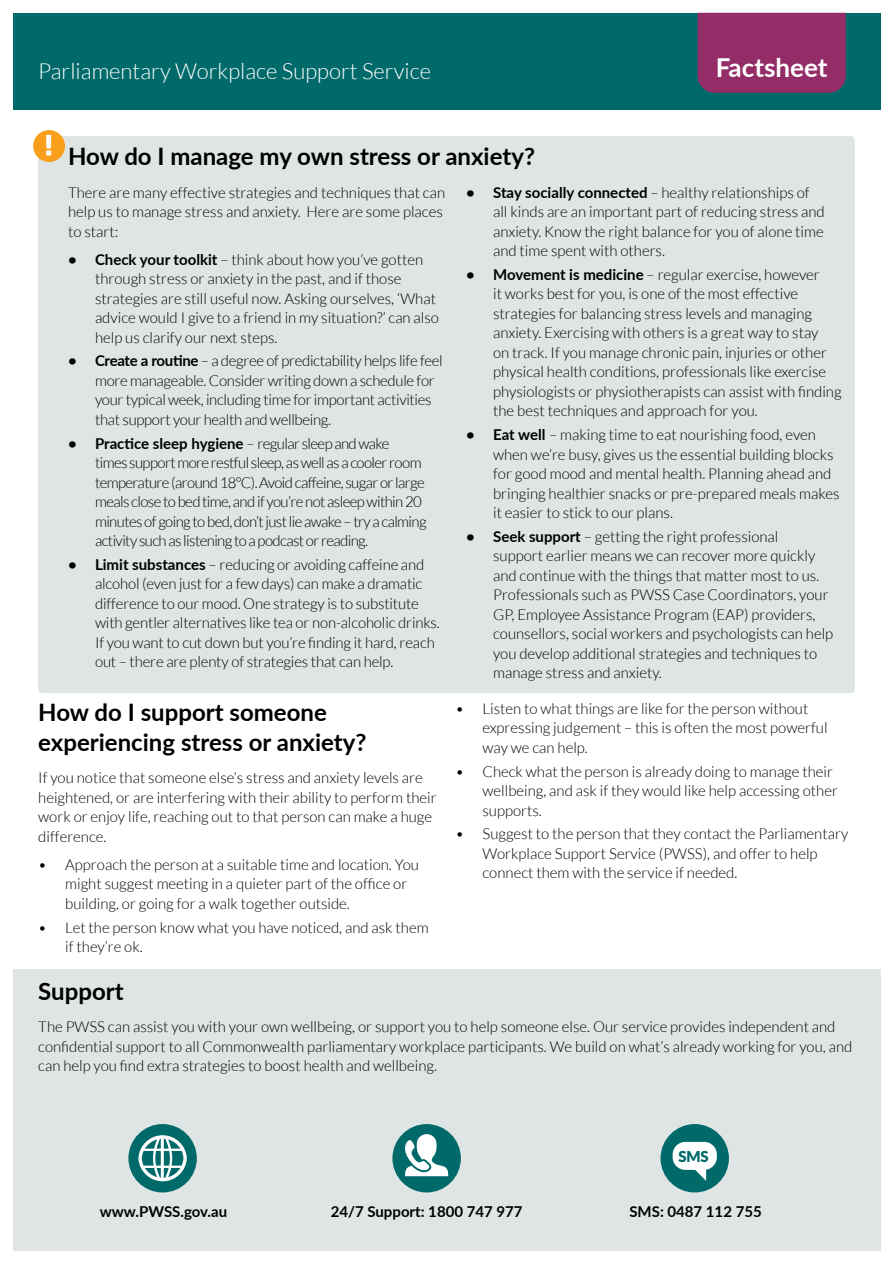
<style>
.page{position:relative;width:893px;height:1263px;background:#fff}
.page>*{position:absolute;margin:0;border:0;box-sizing:border-box;transform-origin:0 0}
.t1{font:700 26.1px "Lato";color:#fff}
.t2{font:700 24px/30px "Lato";color:#000}
.t3{font:300 22.2px "Lato";color:#fff}
.Bullet{font:300 15px/19.5px "Lato";color:#000}
.body_text{font:300 15px/19.5px "Lato";color:#000}
.Bullet-2{font:300 15px/19.5px "Lato";letter-spacing:-.04em;color:#000}
.Bullet-3{font:300 15px/19.5px "Lato";letter-spacing:-.02em;color:#000}
.body_text-2{font:700 15px "Lato";color:#000}
.t4{font:900 15px "Lato";color:#00696a}
.s1{font-weight:700}
</style>
<div class="page">
<div style="left:13px;top:13px;width:867px;height:97px;background:#00696a"></div>
<div style="left:698px;top:13px;width:148px;height:80px;background:#932c67"></div>
<div style="left:38px;top:136px;width:817px;height:557px;background:#dfe4e4;border-radius:4px"></div>
<div style="left:33px;top:130px;width:32px;height:32px;background:#f99f1c;border-radius:50%"></div>
<svg style="left:46px;top:135px;width:5px;height:21px"></svg>
<div style="left:13px;top:969px;width:867px;height:281px;background:#dfe4e4"></div>
<div style="left:128px;top:1124px;width:69px;height:68px;background:#00696a;border-radius:50%"></div>
<svg style="left:138px;top:1135px;width:49px;height:46px"></svg>
<hr style="left:161px;top:1137px;width:3px;height:42px;background:#fff">
<div style="left:392px;top:1124px;width:69px;height:68px;background:#00696a;border-radius:50%"></div>
<svg style="left:405px;top:1134px;width:44px;height:42px"></svg>
<div style="left:660px;top:1124px;width:69px;height:68px;background:#00696a;border-radius:50%"></div>
<svg style="left:695px;top:1170px;width:11px;height:11px"></svg>
<div style="left:673px;top:1142px;width:44px;height:28px;background:#fff;border-radius:13px"></div>
<h3 class="t3" style="left:38px;top:59px;width:394px">Parliamentary Workplace Support Service</h3>
<h1 class="t1" style="left:716px;top:48px;width:113px">Factsheet</h1>
<h2 class="t2" style="left:68px;top:141px;width:469px">How do I manage my own stress or anxiety?</h2>
<p class="body_text" style="left:68px;top:183px;width:379px">There are many effective strategies and techniques that can help us to manage stress and anxiety. Here are some places to start:</p>
<p class="Bullet" style="left:95px;top:250px;width:345px;text-indent:-27px"><span class="s1">• Check your toolkit</span> – think about how you’ve gotten through stress or anxiety in the past, and if those strategies are still useful now. Asking ourselves, ‘What advice would I give to a friend in my situation?’ can also help us clarify our next steps.</p>
<p class="Bullet-3" style="left:95px;top:351px;width:349px;text-indent:-27px"><span class="s1">• Create a routine</span> – a degree of predictability helps life feel more manageable. Consider writing down a schedule for your typical week, including time for important activities that support your health and wellbeing.</p>
<p class="Bullet-2" style="left:95px;top:434px;width:333px;text-indent:-27px"><span class="s1">• Practice sleep hygiene</span> – regular sleep and wake<br>times support more restful sleep, as well as a cooler room temperature (around 18°C). Avoid caffeine, sugar or large meals close to bed time, and if you’re not asleep within 20 minutes of going to bed, don’t just lie awake – try a calming activity such as listening to a podcast or reading.</p>
<p class="Bullet" style="left:95px;top:555px;width:346px;text-indent:-27px"><span class="s1">• Limit substances</span> – reducing or avoiding caffeine and alcohol (even just for a few days) can make a dramatic difference to our mood. One strategy is to substitute with gentler alternatives like tea or non-alcoholic drinks.<br>If you want to cut down but you’re finding it hard, reach out – there are plenty of strategies that can help.</p>
<p class="Bullet" style="left:493px;top:183px;width:333px;text-indent:-27px"><span class="s1">• Stay socially connected</span> – healthy relationships of all kinds are an important part of reducing stress and anxiety. Know the right balance for you of alone time and time spent with others.</p>
<p class="Bullet" style="left:493px;top:265px;width:350px;text-indent:-27px"><span class="s1">• Movement is medicine</span> – regular exercise, however<br>it works best for you, is one of the most effective strategies for balancing stress levels and managing anxiety. Exercising with others is a great way to stay<br>on track. If you manage chronic pain, injuries or other physical health conditions, professionals like exercise physiologists or physiotherapists can assist with finding the best techniques and approach for you.</p>
<p class="Bullet" style="left:493px;top:425px;width:348px;text-indent:-27px"><span class="s1">• Eat well</span> – making time to eat nourishing food, even when we’re busy, gives us the essential building blocks for good mood and mental health. Planning ahead and bringing healthier snacks or pre-prepared meals makes it easier to stick to our plans.</p>
<p class="Bullet" style="left:493px;top:527px;width:342px;text-indent:-27px"><span class="s1">• Seek support</span> – getting the right professional<br>support earlier means we can recover more quickly and continue with the things that matter most to us.<br>Professionals such as PWSS Case Coordinators, your GP, Employee Assistance Program (EAP) providers, counsellors, social workers and psychologists can help you develop additional strategies and techniques to manage stress and anxiety.</p>
<h2 class="t2" style="left:38px;top:696px;width:330px">How do I support someone experiencing stress or anxiety?</h2>
<p class="body_text" style="left:38px;top:768px;width:400px">If you notice that someone else’s stress and anxiety levels are heightened, or are interfering with their ability to perform their work or enjoy life, reaching out to that person can make a huge difference.</p>
<p class="Bullet" style="left:65px;top:855px;width:355px;text-indent:-27px">• Approach the person at a suitable time and location. You might suggest meeting in a quieter part of the office or building, or going for a walk together outside.</p>
<p class="Bullet" style="left:65px;top:917px;width:365px;text-indent:-27px">• Let the person know what you have noticed, and ask them if they’re ok.</p>
<p class="Bullet" style="left:482px;top:699px;width:347px;text-indent:-27px">• Listen to what things are like for the person without expressing judgement – this is often the most powerful way we can help.</p>
<p class="Bullet" style="left:482px;top:761px;width:357px;text-indent:-27px">• Check what the person is already doing to manage their wellbeing, and ask if they would like help accessing other supports.</p>
<p class="Bullet" style="left:482px;top:824px;width:367px;text-indent:-27px">• Suggest to the person that they contact the Parliamentary<br>Workplace Support Service (PWSS), and offer to help connect them with the service if needed.</p>
<h2 class="t2" style="left:38px;top:975px;width:87px">Support</h2>
<p class="body_text" style="left:38px;top:1017px;width:815px">The PWSS can assist you with your own wellbeing, or support you to help someone else. Our service provides independent and confidential support to all Commonwealth parliamentary workplace participants. We build on what’s already working for you, and can help you find extra strategies to boost health and wellbeing.</p>
<p class="body_text-2" style="left:100px;top:1200px;width:129px">www.PWSS.gov.au</p>
<p class="body_text-2" style="left:331px;top:1200px;width:193px">24/7 Support: 1800 747 977</p>
<p class="t4" style="left:678px;top:1147px;width:32px">SMS</p>
<p class="body_text-2" style="left:629px;top:1200px;width:134px">SMS: 0487 112 755</p>
</div>
